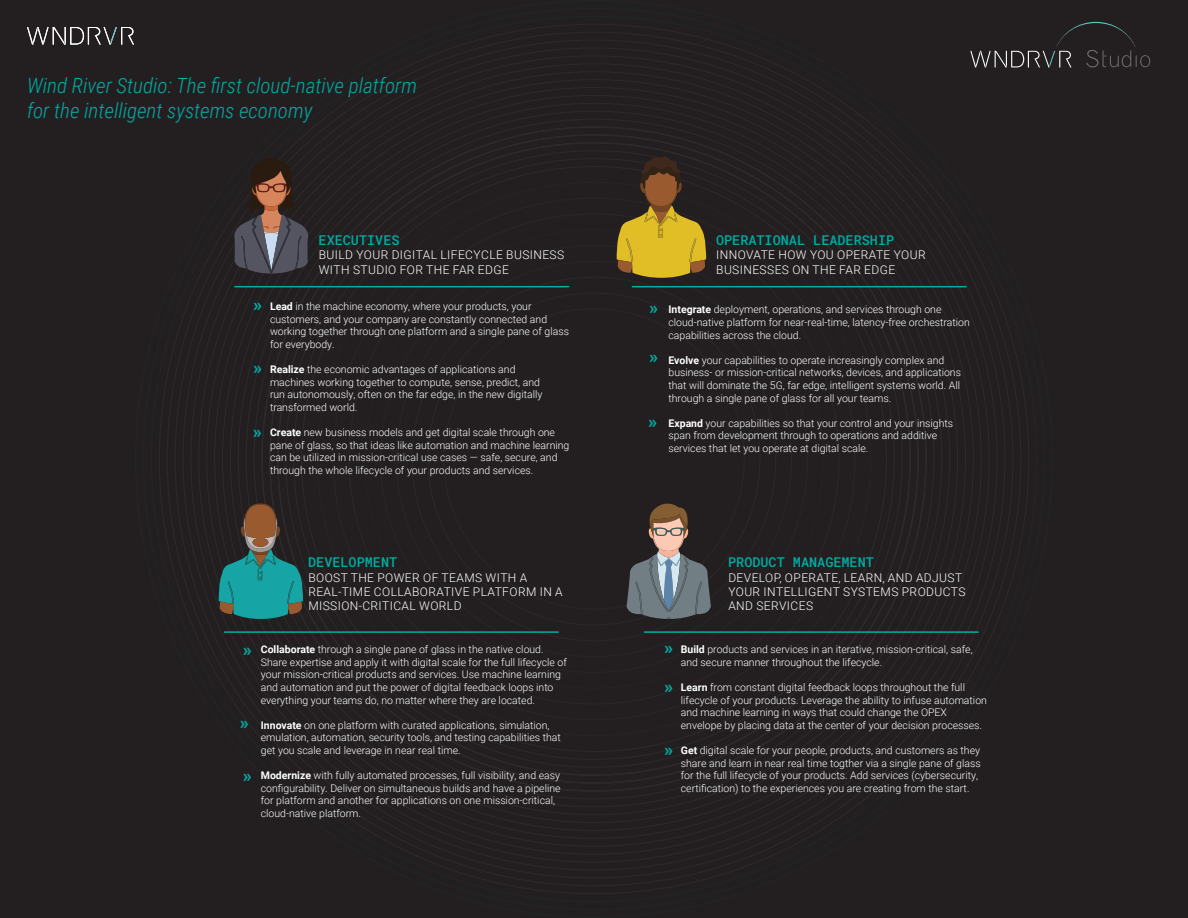
<style>
.page{position:relative;width:1188px;height:918px;background:#231f20}
.page>*{position:absolute;margin:0;border:0;box-sizing:border-box;transform-origin:0 0}
.t1{font:italic 300 21px/25.2px "Roboto Condensed";color:#00ada5}
.t2{font:700 18px "Roboto";color:#00ada5}
.t3{font:500 13.5px "Roboto Mono";color:#00ada5}
.t4{font:300 12px/14.4px "Roboto";letter-spacing:.035em;color:#fff}
.t5{font:300 10.5px/12.6px "Roboto";color:#fff}
.s1{font-weight:700}
</style>
<div class="page">
<svg style="left:970px;top:51px;width:101px;height:16px"></svg>
<svg style="left:1086px;top:50px;width:64px;height:17px"></svg>
<img style="left:1056px;top:22px;width:79px;height:25px">
<svg style="left:234px;top:158px;width:75px;height:116px"></svg>
<hr style="left:234px;top:286px;width:335px;height:1px;background:#00ada5">
<hr style="left:632px;top:286px;width:335px;height:1px;background:#00ada5">
<hr style="left:224px;top:631px;width:335px;height:2px;background:#00ada5">
<svg style="left:627px;top:503px;width:84px;height:116px"></svg>
<svg style="left:219px;top:503px;width:84px;height:116px"></svg>
<hr style="left:644px;top:631px;width:335px;height:2px;background:#00ada5">
<svg style="left:617px;top:157px;width:89px;height:121px"></svg>
<svg style="left:27px;top:27px;width:107px;height:18px"></svg>
<p class="t1" style="left:27px;top:72px;width:392px">Wind River Studio: The first cloud-native platform for the intelligent systems economy</p>
<p class="t2" style="left:253px;top:292px;width:10px">»</p>
<p class="t2" style="left:253px;top:355px;width:10px">»</p>
<p class="t2" style="left:253px;top:419px;width:10px">»</p>
<p class="t3" style="left:319px;top:230px;width:82px">EXECUTIVES</p>
<p class="t4" style="left:319px;top:247px;width:247px">BUILD YOUR DIGITAL LIFECYCLE BUSINESS<br>WITH STUDIO FOR THE FAR EDGE</p>
<p class="t5" style="left:270px;top:300px;width:300px"><span class="s1">Lead</span> in the machine economy, where your products, your customers, and your company are constantly connected and working together through one platform and a single pane of glass for everybody.</p>
<p class="t5" style="left:270px;top:363px;width:274px"><span class="s1">Realize</span> the economic advantages of applications and machines working together to compute, sense, predict, and run autonomously, often on the far edge, in the new digitally transformed world.</p>
<p class="t5" style="left:270px;top:426px;width:301px"><span class="s1">Create</span> new business models and get digital scale through one pane of glass, so that ideas like automation and machine learning can be utilized in mission-critical use cases — safe, secure, and through the whole lifecycle of your products and services.</p>
<p class="t2" style="left:243px;top:637px;width:10px">»</p>
<p class="t2" style="left:240px;top:710px;width:10px">»</p>
<p class="t2" style="left:243px;top:763px;width:10px">»</p>
<p class="t3" style="left:308px;top:553px;width:91px">DEVELOPMENT</p>
<p class="t4" style="left:308px;top:570px;width:256px">BOOST THE POWER OF TEAMS WITH A<br>REAL-TIME COLLABORATIVE PLATFORM IN A<br>MISSION-CRITICAL WORLD</p>
<p class="t5" style="left:261px;top:643px;width:307px"><span class="s1">Collaborate</span> through a single pane of glass in the native cloud.<br>Share expertise and apply it with digital scale for the full lifecycle of your mission-critical products and services. Use machine learning and automation and put the power of digital feedback loops into everything your teams do, no matter where they are located.</p>
<p class="t5" style="left:261px;top:718px;width:302px"><span class="s1">Innovate</span> on one platform with curated applications, simulation, emulation, automation, security tools, and testing capabilities that get you scale and leverage in near real time.</p>
<p class="t5" style="left:261px;top:769px;width:301px"><span class="s1">Modernize</span> with fully automated processes, full visibility, and easy configurability. Deliver on simultaneous builds and have a pipeline for platform and another for applications on one mission-critical, cloud-native platform.</p>
<p class="t2" style="left:649px;top:295px;width:10px">»</p>
<p class="t2" style="left:649px;top:344px;width:10px">»</p>
<p class="t2" style="left:648px;top:409px;width:10px">»</p>
<p class="t3" style="left:716px;top:230px;width:180px">OPERATIONAL LEADERSHIP</p>
<p class="t4" style="left:716px;top:247px;width:211px">INNOVATE HOW YOU OPERATE YOUR<br>BUSINESSES ON THE FAR EDGE</p>
<p class="t5" style="left:669px;top:303px;width:303px"><span class="s1">Integrate</span> deployment, operations, and services through one cloud-native platform for near-real-time, latency-free orchestration capabilities across the cloud.</p>
<p class="t5" style="left:669px;top:353px;width:294px"><span class="s1">Evolve</span> your capabilities to operate increasingly complex and business- or mission-critical networks, devices, and applications that will dominate the 5G, far edge, intelligent systems world. All through a single pane of glass for all your teams.</p>
<p class="t5" style="left:669px;top:416px;width:286px"><span class="s1">Expand</span> your capabilities so that your control and your insights span from development through to operations and additive services that let you operate at digital scale.</p>
<p class="t2" style="left:664px;top:635px;width:10px">»</p>
<p class="t2" style="left:664px;top:674px;width:10px">»</p>
<p class="t2" style="left:664px;top:737px;width:10px">»</p>
<p class="t3" style="left:728px;top:553px;width:147px">PRODUCT MANAGEMENT</p>
<p class="t4" style="left:728px;top:570px;width:239px">DEVELOP, OPERATE, LEARN, AND ADJUST<br>YOUR INTELLIGENT SYSTEMS PRODUCTS<br>AND SERVICES</p>
<p class="t5" style="left:681px;top:643px;width:293px"><span class="s1">Build</span> products and services in an iterative, mission-critical, safe, and secure manner throughout the lifecycle.</p>
<p class="t5" style="left:681px;top:680px;width:308px"><span class="s1">Learn</span> from constant digital feedback loops throughout the full lifecycle of your products. Leverage the ability to infuse automation and machine learning in ways that could change the OPEX envelope by placing data at the center of your decision processes.</p>
<p class="t5" style="left:681px;top:743px;width:301px"><span class="s1">Get</span> digital scale for your people, products, and customers as they share and learn in near real time togther via a single pane of glass for the full lifecycle of your products. Add services (cybersecurity, certification) to the experiences you are creating from the start.</p>
</div>
